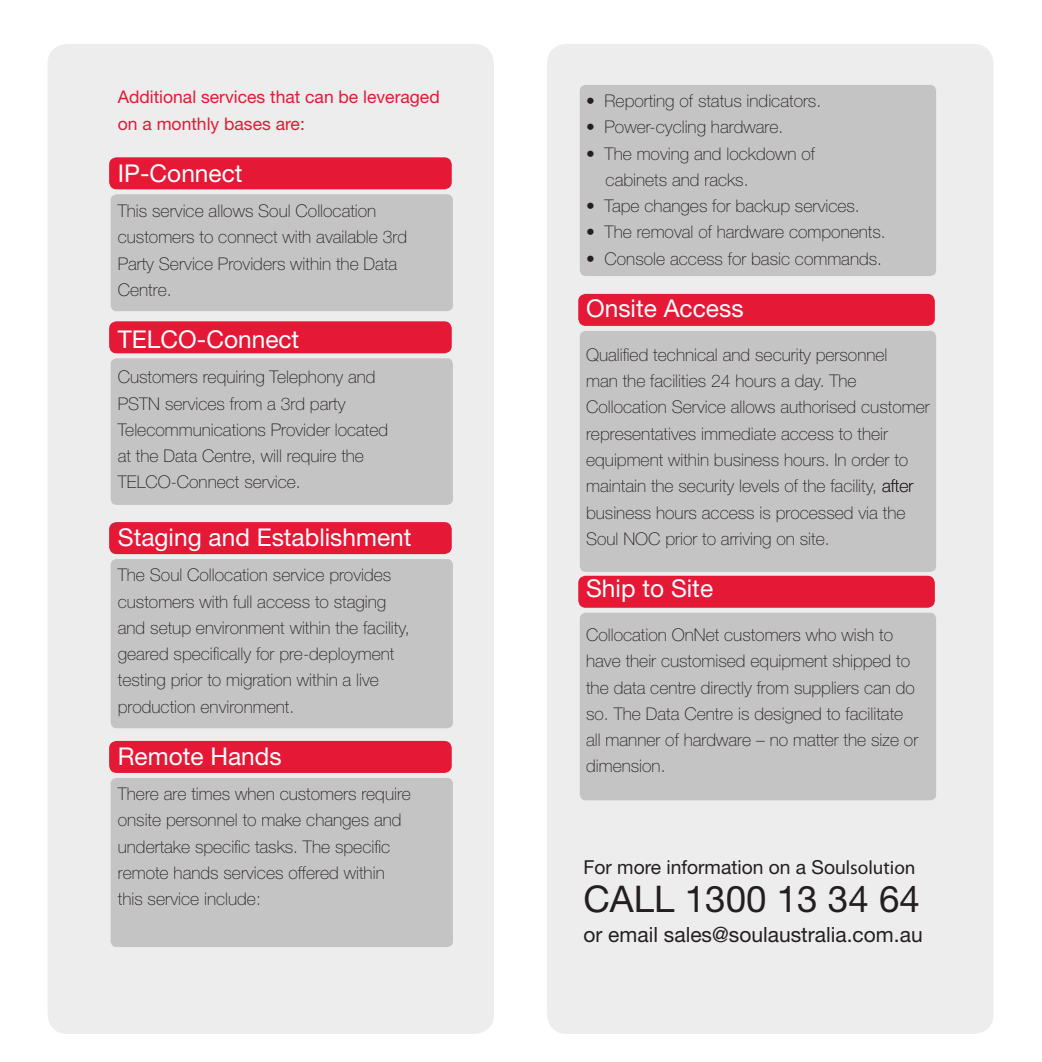
<style>
.page{position:relative;width:1042px;height:1062px;background:#fff}
.page>*{position:absolute;margin:0;border:0;box-sizing:border-box;transform-origin:0 0}
.t1{font:36.75px "Helvetica Neue";color:#231f20}
.bodytext{font:24.5px "Helvetica Neue";color:#fff}
.t2{font:21px "Helvetica Neue";color:#231f20}
.t3{font:19.25px "Helvetica Neue";color:#231f20}
.bodytext-2{font:100 17.5px/26.2px "Helvetica Neue";color:#231f20}
.bodytext-3{font:17.5px/26.2px "Helvetica Neue";color:#e51836}
.s1{font-family:"Myriad Pro"}
</style>
<div class="page">
<div style="left:47px;top:44px;width:447px;height:990px;background:#ededed;border-radius:20px"></div>
<div style="left:109px;top:741px;width:343px;height:32px;background:#e51836;border-radius:7px"></div>
<div style="left:111px;top:778px;width:342px;height:169px;background:#c5c4c4;border-radius:6px"></div>
<div style="left:109px;top:522px;width:343px;height:32px;background:#e51836;border-radius:7px"></div>
<div style="left:111px;top:559px;width:342px;height:169px;background:#c5c4c4;border-radius:6px"></div>
<div style="left:109px;top:321px;width:343px;height:32px;background:#e51836;border-radius:7px"></div>
<div style="left:111px;top:358px;width:342px;height:147px;background:#c5c4c4;border-radius:6px"></div>
<div style="left:109px;top:157px;width:343px;height:32px;background:#e51836;border-radius:7px"></div>
<div style="left:111px;top:194px;width:342px;height:117px;background:#c5c4c4;border-radius:6px"></div>
<div style="left:547px;top:44px;width:446px;height:990px;background:#ededed;border-radius:20px"></div>
<div style="left:578px;top:294px;width:357px;height:32px;background:#e51836;border-radius:7px"></div>
<div style="left:580px;top:331px;width:356px;height:241px;background:#c5c4c4;border-radius:6px"></div>
<div style="left:578px;top:576px;width:357px;height:32px;background:#e51836;border-radius:7px"></div>
<div style="left:580px;top:612px;width:356px;height:188px;background:#c5c4c4;border-radius:6px"></div>
<div style="left:580px;top:85px;width:356px;height:191px;background:#c5c4c4;border-radius:6px"></div>
<p class="bodytext-3" style="left:118px;top:84px;width:323px">Additional services that can be leveraged on a monthly bases are:</p>
<p class="bodytext" style="left:118px;top:159px;width:126px">IP-Connect</p>
<p class="bodytext-2" style="left:118px;top:198px;width:291px">This service allows Soul Collocation customers to connect with available 3rd<br>Party Service Providers within the Data<br>Centre.</p>
<p class="bodytext" style="left:118px;top:325px;width:183px">TELCO-Connect</p>
<p class="bodytext-2" style="left:118px;top:364px;width:272px">Customers requiring Telephony and<br>PSTN services from a 3rd party<br>Telecommunications Provider located at the Data Centre, will require the<br>TELCO-Connect service.</p>
<p class="bodytext" style="left:118px;top:523px;width:295px">Staging and Establishment</p>
<p class="bodytext-2" style="left:118px;top:562px;width:293px">The Soul Collocation service provides customers with full access to staging and setup environment within the facility, geared specifically for pre-deployment testing prior to migration within a live production environment.</p>
<p class="bodytext" style="left:118px;top:741px;width:165px">Remote Hands</p>
<p class="bodytext-2" style="left:118px;top:780px;width:295px">There are times when customers require onsite personnel to make changes and undertake specific tasks. The specific remote hands services offered within this service include:</p>
<p class="bodytext-2" style="left:586px;top:88px;width:237px">• Reporting of status indicators.</p>
<p class="bodytext-2" style="left:586px;top:114px;width:199px">• Power-cycling hardware.</p>
<p class="bodytext-2" style="left:605px;top:140px;width:211px;text-indent:-19px">• The moving and lockdown of cabinets and racks.</p>
<p class="bodytext-2" style="left:586px;top:193px;width:275px">• Tape changes for backup services.</p>
<p class="bodytext-2" style="left:586px;top:219px;width:301px">• The removal of hardware components.</p>
<p class="bodytext-2" style="left:586px;top:245px;width:297px">• Console access for basic commands.</p>
<p class="bodytext" style="left:586px;top:294px;width:159px">Onsite Access</p>
<p class="bodytext-2" style="left:586px;top:341px;width:345px">Qualified technical and security personnel<br>man the facilities 24 hours a day. The Collocation Service allows authorised customer representatives immediate access to their equipment within business hours. In order to maintain the security levels of the facility, after business hours access is processed via the Soul NOC prior to arriving on site.</p>
<p class="bodytext" style="left:586px;top:574px;width:129px">Ship to Site</p>
<p class="bodytext-2" style="left:586px;top:621px;width:334px">Collocation OnNet customers who wish to have their customised equipment shipped to the data centre directly from suppliers can do so. The Data Centre is designed to facilitate all manner of hardware – no matter the size or dimension.</p>
<p class="t3" style="left:583px;top:855px;width:334px">For more information on a Soul<span class="s1">solution</span></p>
<p class="t1" style="left:583px;top:877px;width:338px">CALL 1300 13 34 64</p>
<p class="t2" style="left:583px;top:922px;width:341px">or email sales@soulaustralia.com.au</p>
</div>
